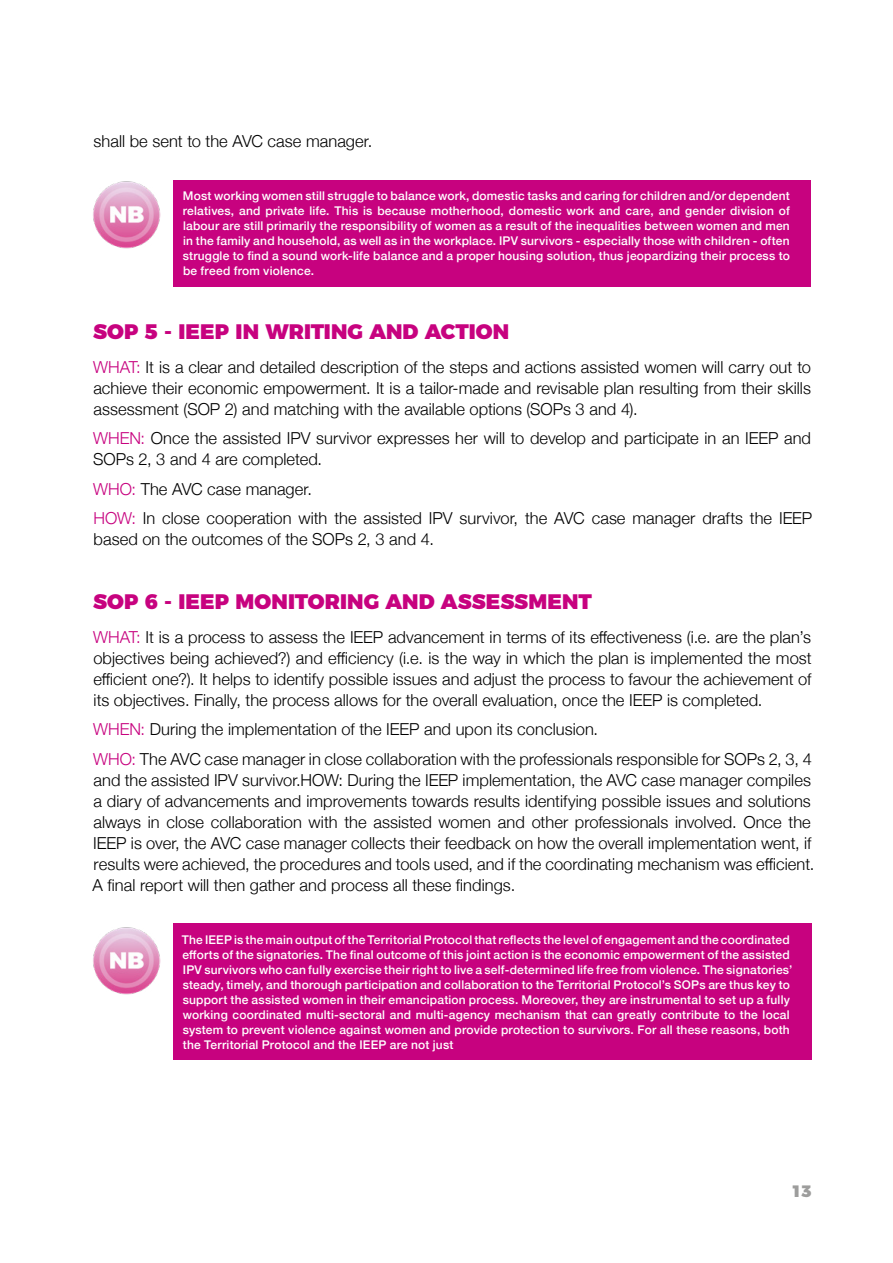
<style>
.page{position:relative;width:893px;height:1263px;background:#fff}
.page>*{position:absolute;margin:0;border:0;box-sizing:border-box;transform-origin:0 0}
.t1{font:900 21px "Montserrat";letter-spacing:.005em;color:#c7027f}
.t2{font:300 16.5px/21px "Helvetica Neue";letter-spacing:.005em;color:#000}
.t3{font:900 16.5px "Montserrat";color:#9d9d9c}
.t4{font:500 12px/15px "Helvetica Neue";letter-spacing:.015em;color:#fff;text-align:justify}
.s1{color:#c7027f}
</style>
<div class="page">
<div style="left:174px;top:180px;width:637px;height:106px;background:#c7027f"></div>
<div style="left:174px;top:924px;width:638px;height:136px;background:#c7027f"></div>
<img style="left:93px;top:181px;width:68px;height:67px">
<img style="left:93px;top:927px;width:68px;height:67px">
<p class="t2" style="left:93px;top:130px;width:280px">shall be sent to the AVC case manager.</p>
<p class="t4" style="left:183px;top:187px;width:609px">Most working women still struggle to balance work, domestic tasks and caring for children and/or dependent relatives, and private life. This is because motherhood, domestic work and care, and gender division of labour are still primarily the responsibility of women as a result of the inequalities between women and men in the family and household, as well as in the workplace. IPV survivors - especially those with children - often struggle to find a sound work-life balance and a proper housing solution, thus jeopardizing their process to be freed from violence.</p>
<p class="t1" style="left:93px;top:314px;width:417px">SOP 5 - IEEP IN WRITING AND ACTION</p>
<p class="t2" style="left:93px;top:355px;width:719px;text-align:justify"><span class="s1">WHAT:</span> It is a clear and detailed description of the steps and actions assisted women will carry out to achieve their economic empowerment. It is a tailor-made and revisable plan resulting from their skills assessment (SOP 2) and matching with the available options (SOPs 3 and 4).</p>
<p class="t2" style="left:93px;top:427px;width:719px"><span class="s1">WHEN:</span> Once the assisted IPV survivor expresses her will to develop and participate in an IEEP and<br>SOPs 2, 3 and 4 are completed.</p>
<p class="t2" style="left:93px;top:473px;width:721px;line-height:29.5px"><span class="s1">WHO:</span> The AVC case manager.<br><span class="s1">HOW:</span> In close cooperation with the assisted IPV survivor, the AVC case manager drafts the IEEP</p>
<p class="t2" style="left:94px;top:528px;width:342px">based on the outcomes of the SOPs 2, 3 and 4.</p>
<p class="t1" style="left:93px;top:584px;width:500px">SOP 6 - IEEP MONITORING AND ASSESSMENT</p>
<p class="t2" style="left:93px;top:625px;width:720px;text-align:justify"><span class="s1">WHAT:</span> It is a process to assess the IEEP advancement in terms of its effectiveness (i.e. are the plan’s objectives being achieved?) and efficiency (i.e. is the way in which the plan is implemented the most efficient one?). It helps to identify possible issues and adjust the process to favour the achievement of its objectives. Finally, the process allows for the overall evaluation, once the IEEP is completed.</p>
<p class="t2" style="left:93px;top:713px;width:720px;line-height:29.5px"><span class="s1">WHEN:</span> During the implementation of the IEEP and upon its conclusion.<br><span class="s1">WHO:</span> The AVC case manager in close collaboration with the professionals responsible for SOPs 2, 3, 4</p>
<p class="t2" style="left:93px;top:768px;width:723px">and the assisted IPV survivor.HOW: During the IEEP implementation, the AVC case manager compiles a diary of advancements and improvements towards results identifying possible issues and solutions always in close collaboration with the assisted women and other professionals involved. Once the IEEP is over, the AVC case manager collects their feedback on how the overall implementation went, if results were achieved, the procedures and tools used, and if the coordinating mechanism was efficient.<br>A final report will then gather and process all these findings.</p>
<p class="t4" style="left:182px;top:931px;width:612px;text-align:left">The IEEP is the main output of the Territorial Protocol that reflects the level of engagement and the coordinated efforts of the signatories. The final outcome of this joint action is the economic empowerment of the assisted IPV survivors who can fully exercise their right to live a self-determined life free from violence. The signatories’ steady, timely, and thorough participation and collaboration to the Territorial Protocol’s SOPs are thus key to support the assisted women in their emancipation process. Moreover, they are instrumental to set up a fully working coordinated multi-sectoral and multi-agency mechanism that can greatly contribute to the local system to prevent violence against women and provide protection to survivors. For all these reasons, both the Territorial Protocol and the IEEP are not just</p>
<p class="t3" style="left:791px;top:1178px;width:21px">13</p>
</div>
